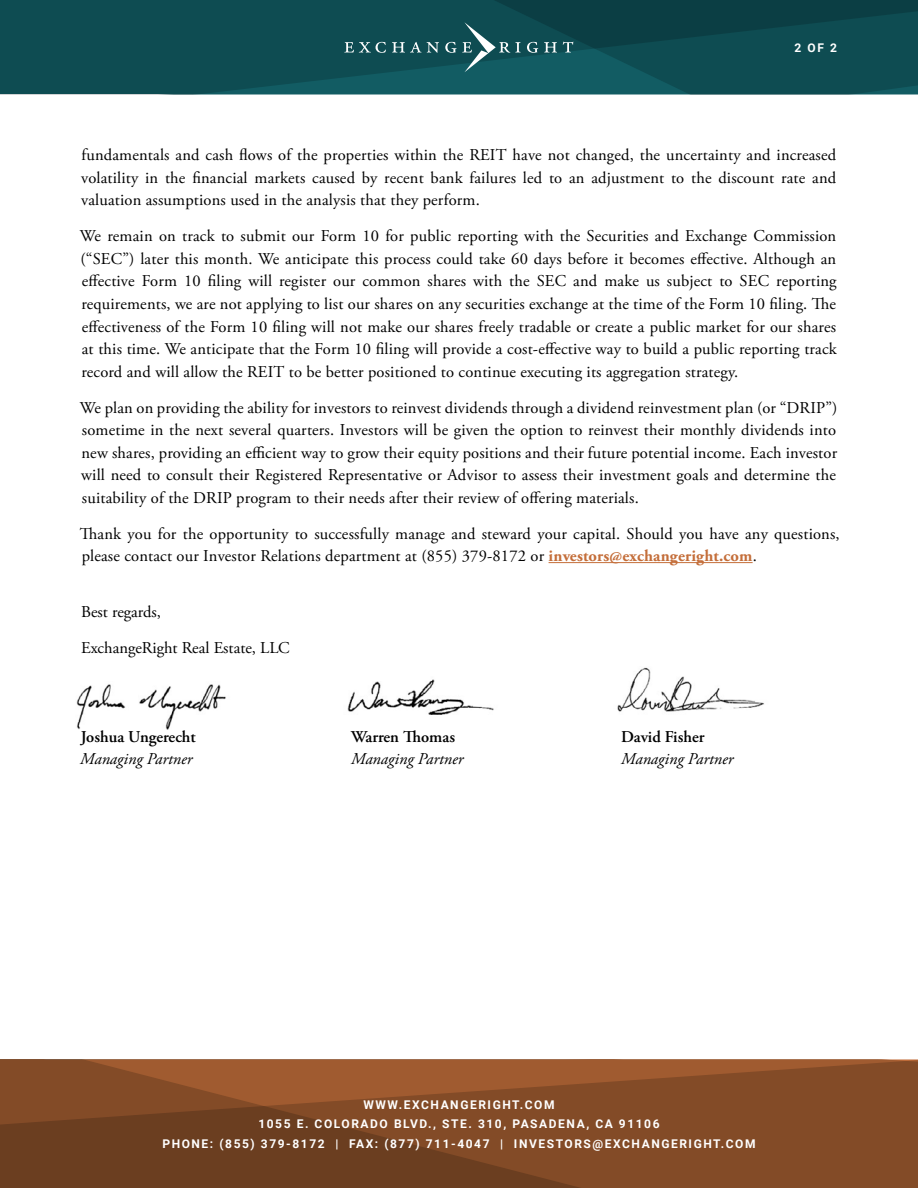
<style>
.page{position:relative;width:918px;height:1188px;background:#fff}
.page>*{position:absolute;margin:0;border:0;box-sizing:border-box;transform-origin:0 0}
.t1{font:16.5px/22.5px "Adobe Garamond Pro";letter-spacing:.01em;color:#000;text-align:justify}
.t2{font:italic 16.5px "Adobe Garamond Pro";color:#000}
.t3{font:600 16.5px "Adobe Garamond Pro";color:#000}
.t4{font:700 12px/19.5px "Roboto";letter-spacing:.13em;color:#fff;text-align:center}
.s1{font-weight:700;color:#c46e3a}
</style>
<div class="page">
<svg style="left:0;top:0;width:445px;height:94px;background:#0e4d53"></svg>
<svg style="left:0;top:1059px;width:918px;height:129px;background:#814a26"></svg>
<svg style="left:344px;top:42px;width:42px;height:11px"></svg>
<svg style="left:392px;top:42px;width:47px;height:11px"></svg>
<svg style="left:445px;top:0;width:473px;height:94px;background:#104c53"></svg>
<hr style="left:549px;top:562px;width:204px;height:1px;background:#c46e3a">
<img style="left:76px;top:684px;width:150px;height:46px">
<img style="left:347px;top:679px;width:147px;height:36px">
<img style="left:617px;top:667px;width:147px;height:45px">
<p class="t4" style="left:795px;top:38px;width:44px">2 OF 2</p>
<p class="t1" style="left:81px;top:145px;width:757px">fundamentals and cash flows of the properties within the REIT have not changed, the uncertainty and increased volatility in the financial markets caused by recent bank failures led to an adjustment to the discount rate and valuation assumptions used in the analysis that they perform.</p>
<p class="t1" style="left:80px;top:226px;width:758px">We remain on track to submit our Form 10 for public reporting with the Securities and Exchange Commission (“SEC”) later this month. We anticipate this process could take 60 days before it becomes effective. Although an effective Form 10 filing will register our common shares with the SEC and make us subject to SEC reporting requirements, we are not applying to list our shares on any securities exchange at the time of the Form 10 filing. The effectiveness of the Form 10 filing will not make our shares freely tradable or create a public market for our shares at this time. We anticipate that the Form 10 filing will provide a cost-effective way to build a public reporting track record and will allow the REIT to be better positioned to continue executing its aggregation strategy.</p>
<p class="t1" style="left:80px;top:397px;width:759px">We plan on providing the ability for investors to reinvest dividends through a dividend reinvestment plan (or “DRIP”) sometime in the next several quarters. Investors will be given the option to reinvest their monthly dividends into new shares, providing an efficient way to grow their equity positions and their future potential income. Each investor will need to consult their Registered Representative or Advisor to assess their investment goals and determine the suitability of the DRIP program to their needs after their review of offering materials.</p>
<p class="t1" style="left:80px;top:523px;width:761px">Thank you for the opportunity to successfully manage and steward your capital. Should you have any questions, please contact our Investor Relations department at (855) 379-8172 or <span class="s1">investors@exchangeright.com</span>.</p>
<p class="t1" style="left:81px;top:595px;width:210px;line-height:36px">Best regards,<br>ExchangeRight Real Estate, LLC</p>
<p class="t3" style="left:81px;top:727px;width:117px">Joshua Ungerecht</p>
<p class="t3" style="left:351px;top:727px;width:106px">Warren Thomas</p>
<p class="t3" style="left:621px;top:727px;width:85px">David Fisher</p>
<p class="t2" style="left:80px;top:749px;width:114px">Managing Partner</p>
<p class="t2" style="left:351px;top:749px;width:114px">Managing Partner</p>
<p class="t2" style="left:621px;top:749px;width:114px">Managing Partner</p>
<p class="t4" style="left:162px;top:1094px;width:595px">WWW.EXCHANGERIGHT.COM<br>1055 E. COLORADO BLVD., STE. 310, PASADENA, CA 91106<br>PHONE: (855) 379-8172 | FAX: (877) 711-4047 | INVESTORS@EXCHANGERIGHT.COM</p>
</div>
